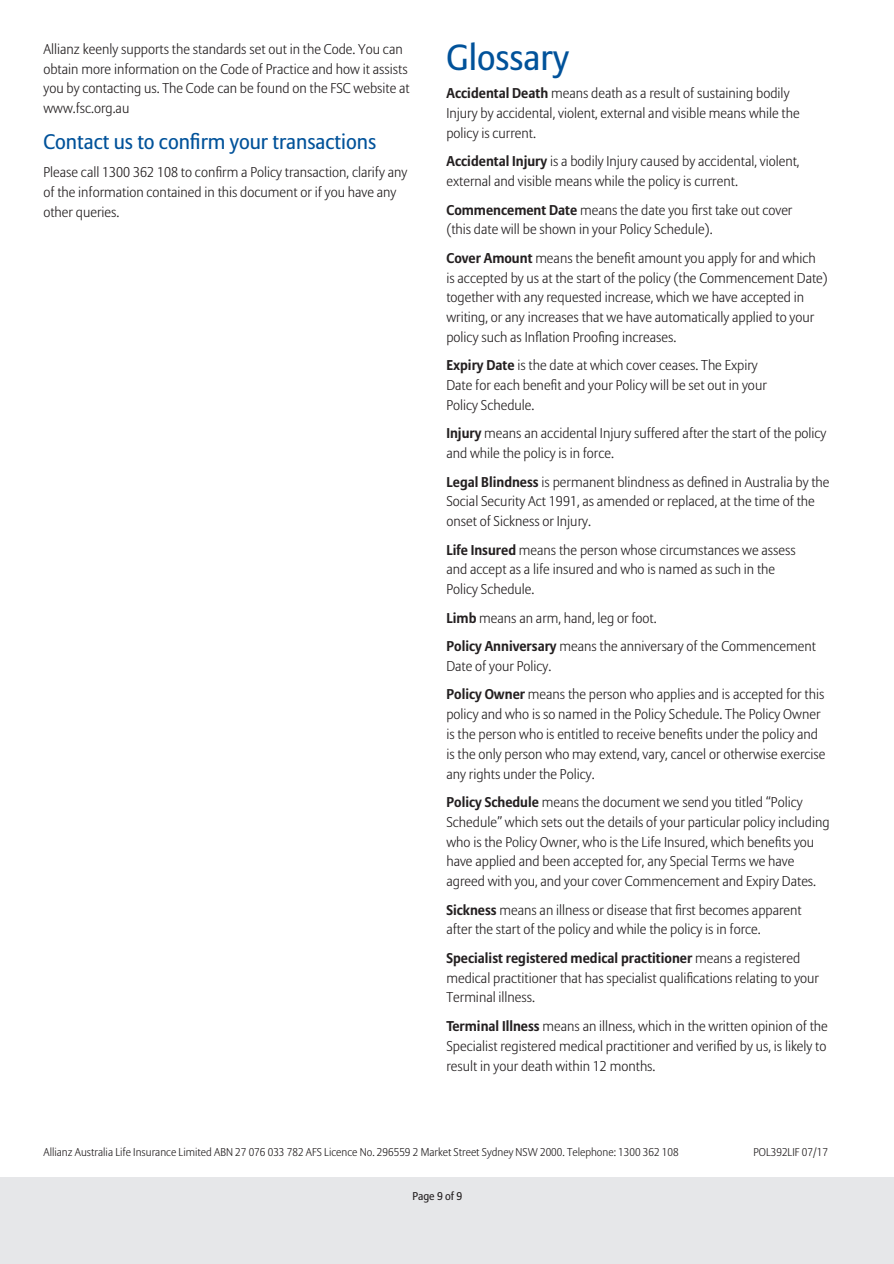
<style>
.page{position:relative;width:894px;height:1264px;background:#fff}
.page>*{position:absolute;margin:0;border:0;box-sizing:border-box;transform-origin:0 0}
.t1{font:36px "Allianz Sans";color:#01529a}
.t2{font:21px "Allianz Sans";color:#01529a}
.t3{font:300 14.1px/19.8px "Allianz Sans";color:#231f20}
.t4{font:300 11.25px "Allianz Sans";color:#231f20}
.t5{font:11.25px "Allianz Sans";color:#231f20}
.s1{font-weight:700}
</style>
<div class="page">
<div style="left:1px;top:1176px;width:893px;height:87px;background:#e6e7e9"></div>
<p class="t3" style="left:43px;top:40px;width:368px">Allianz keenly supports the standards set out in the Code. You can obtain more information on the Code of Practice and how it assists you by contacting us. The Code can be found on the FSC website at www.fsc.org.au</p>
<h2 class="t2" style="left:43px;top:129px;width:334px">Contact us to confirm your transactions</h2>
<p class="t3" style="left:43px;top:163px;width:365px">Please call 1300 362 108 to confirm a Policy transaction, clarify any of the information contained in this document or if you have any other queries.</p>
<h1 class="t1" style="left:446px;top:36px;width:124px">Glossary</h1>
<p class="t3" style="left:446px;top:84px;width:355px"><span class="s1">Accidental Death</span> means death as a result of sustaining bodily<br>Injury by accidental, violent, external and visible means while the policy is current.</p>
<p class="t3" style="left:446px;top:152px;width:355px"><span class="s1">Accidental Injury</span> is a bodily Injury caused by accidental, violent, external and visible means while the policy is current.</p>
<p class="t3" style="left:446px;top:200px;width:347px"><span class="s1">Commencement Date</span> means the date you first take out cover (this date will be shown in your Policy Schedule).</p>
<p class="t3" style="left:446px;top:248px;width:383px"><span class="s1">Cover Amount</span> means the benefit amount you apply for and which<br>is accepted by us at the start of the policy (the Commencement Date) together with any requested increase, which we have accepted in writing, or any increases that we have automatically applied to your policy such as Inflation Proofing increases.</p>
<p class="t3" style="left:446px;top:356px;width:322px"><span class="s1">Expiry Date</span> is the date at which cover ceases. The Expiry<br>Date for each benefit and your Policy will be set out in your<br>Policy Schedule.</p>
<p class="t3" style="left:446px;top:424px;width:381px"><span class="s1">Injury</span> means an accidental Injury suffered after the start of the policy and while the policy is in force.</p>
<p class="t3" style="left:446px;top:472px;width:384px"><span class="s1">Legal Blindness</span> is permanent blindness as defined in Australia by the<br>Social Security Act 1991, as amended or replaced, at the time of the onset of Sickness or Injury.</p>
<p class="t3" style="left:446px;top:540px;width:351px"><span class="s1">Life Insured</span> means the person whose circumstances we assess and accept as a life insured and who is named as such in the<br>Policy Schedule.</p>
<p class="t3" style="left:446px;top:604px;width:371px;line-height:28.3px"><span class="s1">Limb</span> means an arm, hand, leg or foot.<br><span class="s1">Policy Anniversary</span> means the anniversary of the Commencement</p>
<p class="t3" style="left:446px;top:652px;width:379px;line-height:28.3px">Date of your Policy.<br><span class="s1">Policy Owner</span> means the person who applies and is accepted for this</p>
<p class="t3" style="left:446px;top:704px;width:380px">policy and who is so named in the Policy Schedule. The Policy Owner is the person who is entitled to receive benefits under the policy and is the only person who may extend, vary, cancel or otherwise exercise any rights under the Policy.</p>
<p class="t3" style="left:446px;top:792px;width:384px"><span class="s1">Policy Schedule</span> means the document we send you titled “Policy Schedule” which sets out the details of your particular policy including who is the Policy Owner, who is the Life Insured, which benefits you have applied and been accepted for, any Special Terms we have agreed with you, and your cover Commencement and Expiry Dates.</p>
<p class="t3" style="left:446px;top:900px;width:357px"><span class="s1">Sickness</span> means an illness or disease that first becomes apparent after the start of the policy and while the policy is in force.</p>
<p class="t3" style="left:446px;top:948px;width:374px"><span class="s1">Specialist registered medical practitioner</span> means a registered medical practitioner that has specialist qualifications relating to your<br>Terminal illness.</p>
<p class="t3" style="left:446px;top:1016px;width:383px;text-align:justify"><span class="s1">Terminal Illness</span> means an illness, which in the written opinion of the Specialist registered medical practitioner and verified by us, is likely to result in your death within 12 months.</p>
<p class="t4" style="left:43px;top:1144px;width:637px">Allianz Australia Life Insurance Limited ABN 27 076 033 782 AFS Licence No. 296559 2 Market Street Sydney NSW 2000. Telephone: 1300 362 108</p>
<p class="t4" style="left:753px;top:1144px;width:76px">POL392LIF 07/17</p>
<p class="t5" style="left:412px;top:1189px;width:51px">Page 9 of 9</p>
</div>
